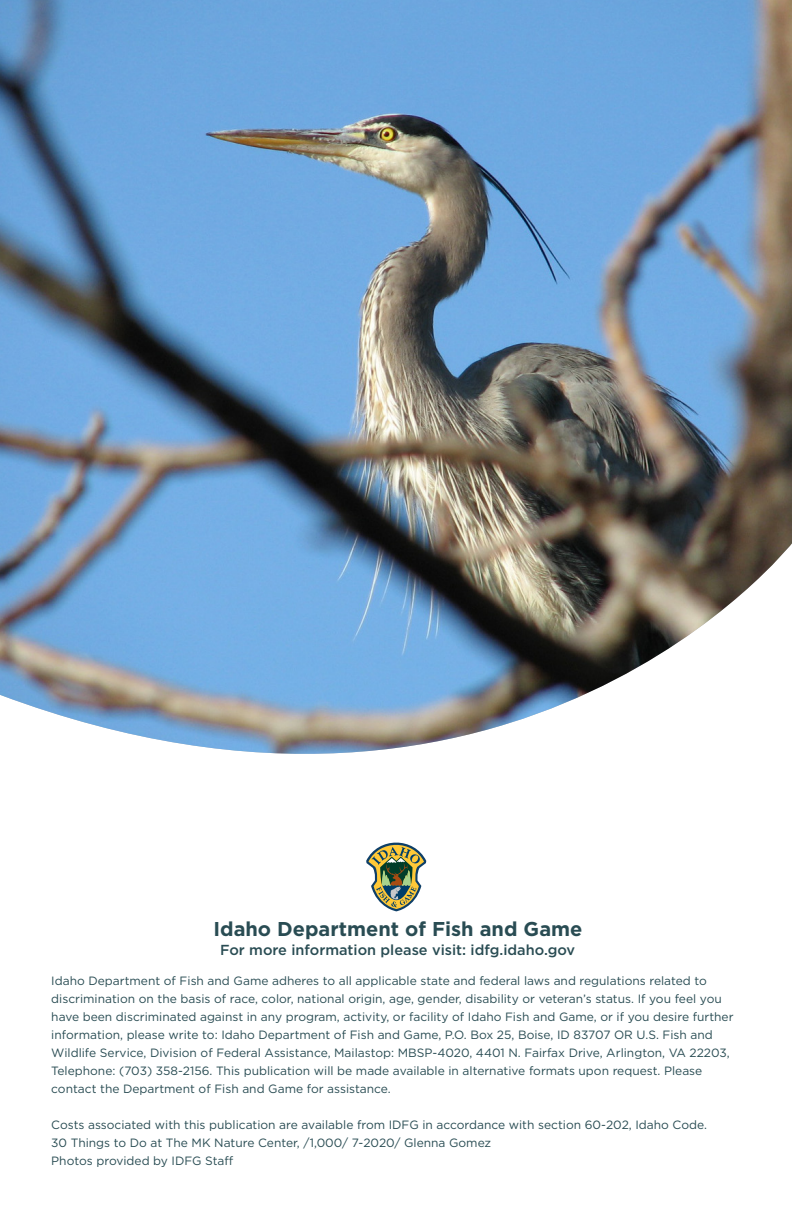
<style>
.page{position:relative;width:792px;height:1224px;background:#fff}
.page>*{position:absolute;margin:0;border:0;box-sizing:border-box;transform-origin:0 0}
.Subhead_1{font:700 20px "Gotham";color:#294c53}
.t1{font:500 14.4px "Gotham";color:#294c53}
.general_text_Palatin{font:12px/18px "Gotham";color:#294c53}
</style>
<div class="page">
<img style="left:0;top:0;width:792px;height:754px">
<svg style="left:366px;top:843px;width:60px;height:68px"></svg>
<p class="Subhead_1" style="left:213px;top:915px;width:371px">Idaho Department of Fish and Game</p>
<p class="t1" style="left:220px;top:941px;width:357px">For more information please visit: idfg.idaho.gov</p>
<p class="general_text_Palatin" style="left:51px;top:971px;width:684px">Idaho Department of Fish and Game adheres to all applicable state and federal laws and regulations related to discrimination on the basis of race, color, national origin, age, gender, disability or veteran’s status. If you feel you have been discriminated against in any program, activity, or facility of Idaho Fish and Game, or if you desire further information, please write to: Idaho Department of Fish and Game, P.O. Box 25, Boise, ID 83707 OR U.S. Fish and Wildlife Service, Division of Federal Assistance, Mailastop: MBSP-4020, 4401 N. Fairfax Drive, Arlington, VA 22203, Telephone: (703) 358-2156. This publication will be made available in alternative formats upon request. Please contact the Department of Fish and Game for assistance.</p>
<p class="general_text_Palatin" style="left:51px;top:1115px;width:657px">Costs associated with this publication are available from IDFG in accordance with section 60-202, Idaho Code.</p>
<p class="general_text_Palatin" style="left:51px;top:1133px;width:441px">30 Things to Do at The MK Nature Center, /1,000/ 7-2020/ Glenna Gomez</p>
<p class="general_text_Palatin" style="left:51px;top:1151px;width:184px">Photos provided by IDFG Staff</p>
</div>
